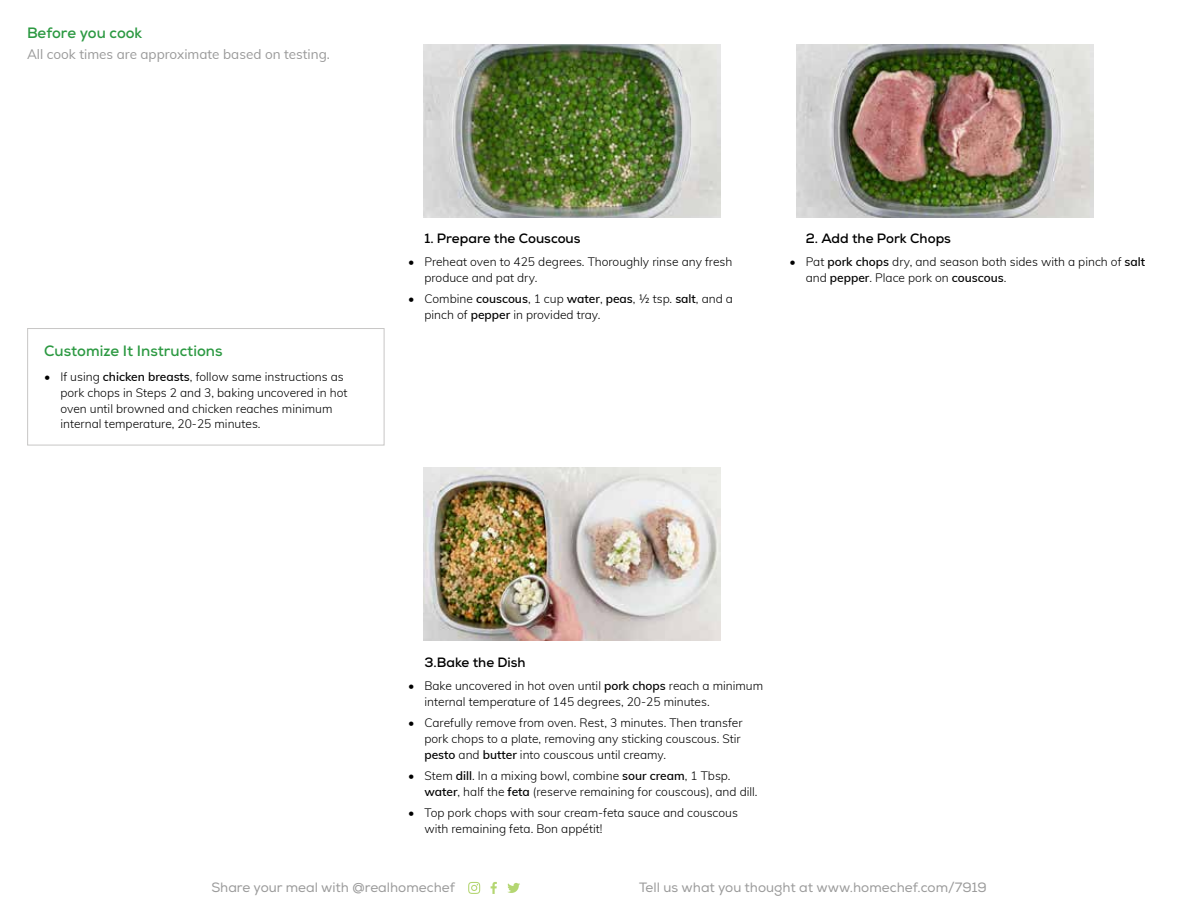
<style>
.page{position:relative;width:1188px;height:918px;background:#fff}
.page>*{position:absolute;margin:0;border:0;box-sizing:border-box;transform-origin:0 0}
.t1{font:700 15px "Nexa";color:#2c9942}
.t2{font:13.5px "Nexa";color:#9a9a9a}
.t3{font:700 13.5px "Nexa";color:#000}
.t4{font:13.5px "Muli";color:#9a9a9a}
.t5{font:300 12px/15.8px "Muli";color:#000}
.s1{font-weight:600}
</style>
<div class="page">
<svg style="left:491px;top:882px;width:6px;height:12px"></svg>
<svg style="left:468px;top:882px;width:12px;height:12px"></svg>
<svg style="left:507px;top:883px;width:13px;height:10px"></svg>
<img style="left:423px;top:467px;width:297px;height:173px">
<img style="left:423px;top:44px;width:297px;height:173px">
<img style="left:797px;top:44px;width:297px;height:173px">
<div style="left:27px;top:328px;width:357px;height:117px;border:1px solid #c7c6c5"></div>
<p class="t1" style="left:27px;top:23px;width:117px">Before you cook</p>
<p class="t4" style="left:27px;top:44px;width:304px">All cook times are approximate based on testing.</p>
<p class="t1" style="left:44px;top:341px;width:180px">Customize It Instructions</p>
<p class="t5" style="left:60px;top:368px;width:289px;text-indent:-16px">• If using <span class="s1">chicken breasts</span>, follow same instructions as pork chops in Steps 2 and 3, baking uncovered in hot oven until browned and chicken reaches minimum internal temperature, 20-25 minutes.</p>
<p class="t3" style="left:424px;top:229px;width:158px">1. Prepare the Couscous</p>
<p class="t5" style="left:424px;top:253px;width:309px;text-indent:-16px">• Preheat oven to 425 degrees. Thoroughly rinse any fresh produce and pat dry.</p>
<p class="t5" style="left:424px;top:290px;width:310px;text-indent:-16px">• Combine <span class="s1">couscous</span>, 1 cup <span class="s1">water</span>, <span class="s1">peas</span>, ½ tsp. <span class="s1">salt</span>, and a pinch of <span class="s1">pepper</span> in provided tray.</p>
<p class="t3" style="left:806px;top:229px;width:147px">2. Add the Pork Chops</p>
<p class="t5" style="left:806px;top:253px;width:341px;text-indent:-16px">• Pat <span class="s1">pork chops</span> dry, and season both sides with a pinch of <span class="s1">salt </span>and <span class="s1">pepper</span>. Place pork on <span class="s1">couscous</span>.</p>
<p class="t3" style="left:424px;top:654px;width:103px">3.Bake the Dish</p>
<p class="t5" style="left:424px;top:678px;width:340px;text-indent:-16px">• Bake uncovered in hot oven until <span class="s1">pork chops</span> reach a minimum internal temperature of 145 degrees, 20-25 minutes.</p>
<p class="t5" style="left:424px;top:715px;width:320px;text-indent:-16px">• Carefully remove from oven. Rest, 3 minutes. Then transfer pork chops to a plate, removing any sticking couscous. Stir <span class="s1">pesto</span> and <span class="s1">butter</span> into couscous until creamy.</p>
<p class="t5" style="left:424px;top:767px;width:335px;text-indent:-16px">• Stem <span class="s1">dill</span>. In a mixing bowl, combine <span class="s1">sour cream</span>, 1 Tbsp. <span class="s1">water</span>, half the <span class="s1">feta</span> (reserve remaining for couscous), and dill.</p>
<p class="t5" style="left:424px;top:804px;width:315px;text-indent:-16px">• Top pork chops with sour cream-feta sauce and couscous with remaining feta. Bon appétit!</p>
<p class="t2" style="left:211px;top:879px;width:245px">Share your meal with @realhomechef</p>
<p class="t2" style="left:639px;top:879px;width:349px">Tell us what you thought at www.homechef.com/7919</p>
</div>
